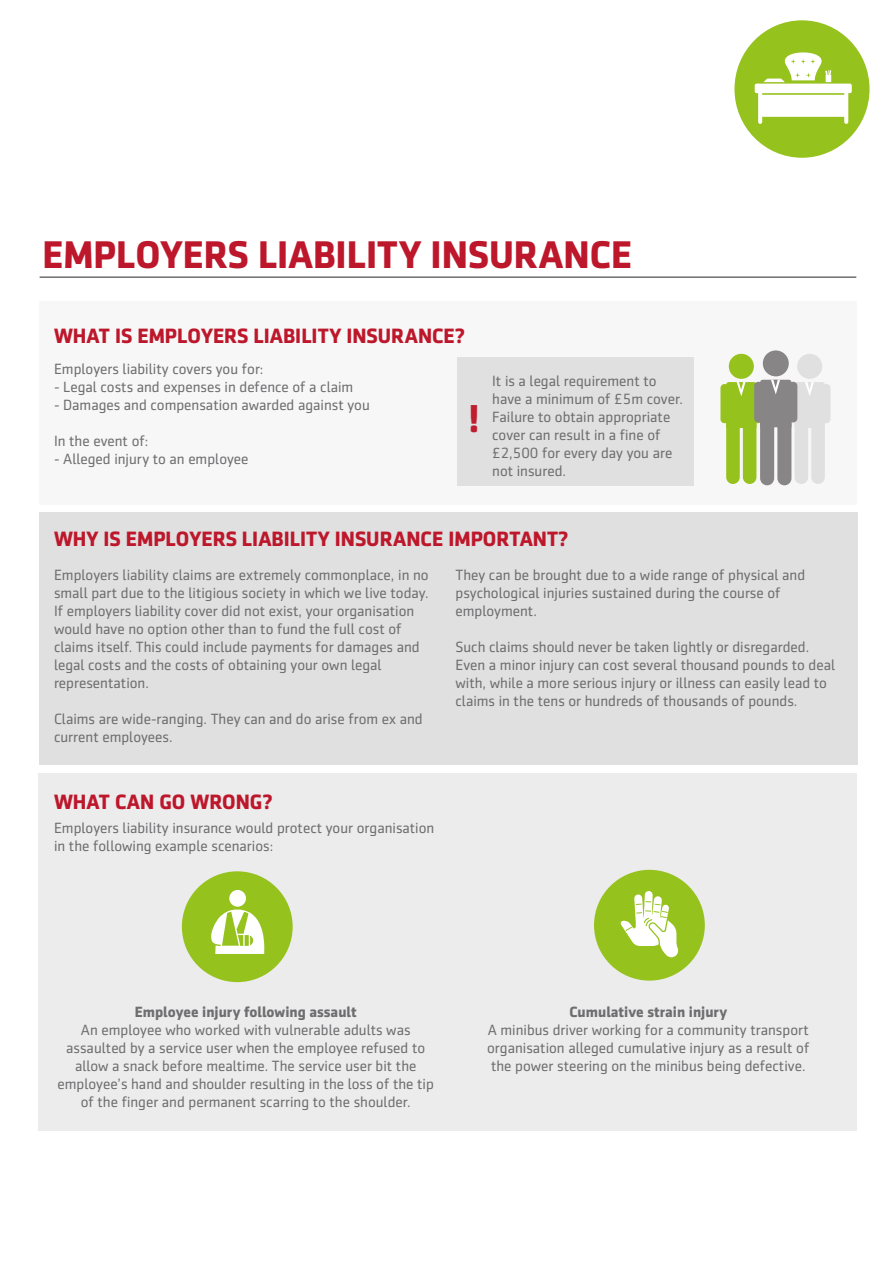
<style>
.page{position:relative;width:893px;height:1263px;background:#fff}
.page>*{position:absolute;margin:0;border:0;box-sizing:border-box;transform-origin:0 0}
.t1{font:700 39.45px "Sentico Sans DT";color:#be1e2e}
.t2{font:700 39px "Sentico Sans DT";color:#bd172b}
.t3{font:700 21px "Sentico Sans DT";color:#bd172b}
.t4{font:15px/18px "Sentico Sans DT";color:#6e6d6f}
.t5{font:700 15px "Sentico Sans DT";color:#6e6d6f}
</style>
<div class="page">
<div style="left:40px;top:302px;width:817px;height:203px;background:#f7f7f7"></div>
<hr style="left:40px;top:276px;width:816px;height:2px;background:#716f71">
<div style="left:40px;top:512px;width:818px;height:252px;background:#e0e0e0"></div>
<div style="left:38px;top:773px;width:818px;height:358px;background:#ececec"></div>
<div style="left:182px;top:871px;width:111px;height:111px;background:#96c21e;border-radius:50%"></div>
<div style="left:594px;top:870px;width:111px;height:110px;background:#96c21e;border-radius:50%"></div>
<div style="left:734px;top:20px;width:135px;height:138px;background:#96c21e;border-radius:50%"></div>
<svg style="left:755px;top:52px;width:97px;height:72px"></svg>
<div style="left:458px;top:357px;width:236px;height:129px;background:#e0e0e0"></div>
<div style="left:743px;top:417px;width:13px;height:67px;background:#96c21e;border-radius:7px"></div>
<div style="left:726px;top:417px;width:14px;height:67px;background:#96c21e;border-radius:7px"></div>
<div style="left:729px;top:354px;width:25px;height:25px;background:#96c21e;border-radius:50%"></div>
<div style="left:720px;top:384px;width:9px;height:39px;background:#96c21e;border-radius:4px"></div>
<div style="left:811px;top:417px;width:14px;height:67px;background:#e0e0e0;border-radius:7px"></div>
<div style="left:795px;top:417px;width:13px;height:67px;background:#e0e0e0;border-radius:7px"></div>
<div style="left:797px;top:354px;width:25px;height:25px;background:#e0e0e0;border-radius:50%"></div>
<div style="left:822px;top:384px;width:8px;height:39px;background:#e0e0e0;border-radius:4px"></div>
<div style="left:777px;top:416px;width:14px;height:69px;background:#878586;border-radius:7px"></div>
<div style="left:760px;top:416px;width:14px;height:69px;background:#878586;border-radius:7px"></div>
<div style="left:763px;top:350px;width:26px;height:26px;background:#878586;border-radius:50%"></div>
<svg style="left:726px;top:380px;width:99px;height:48px"></svg>
<svg style="left:620px;top:891px;width:59px;height:66px"></svg>
<div style="left:229px;top:890px;width:17px;height:17px;background:#fff;border-radius:50%"></div>
<svg style="left:211px;top:909px;width:53px;height:45px"></svg>
<h2 class="t2" style="left:42px;top:232px;width:591px">EMPLOYERS LIABILITY INSURANCE</h2>
<h3 class="t3" style="left:54px;top:324px;width:413px">WHAT IS EMPLOYERS LIABILITY INSURANCE?</h3>
<p class="t4" style="left:54px;top:360px;width:211px">Employers liability covers you for:</p>
<p class="t4" style="left:54px;top:378px;width:301px">- Legal costs and expenses in defence of a claim</p>
<p class="t4" style="left:54px;top:396px;width:317px">- Damages and compensation awarded against you</p>
<p class="t4" style="left:54px;top:432px;width:96px">In the event of:</p>
<p class="t4" style="left:54px;top:450px;width:196px">- Alleged injury to an employee</p>
<h1 class="t1" style="left:468px;top:396px;width:13px">!</h1>
<p class="t4" style="left:492px;top:372px;width:192px">It is a legal requirement to have a minimum of £5m cover.<br>Failure to obtain appropriate cover can result in a fine of £2,500 for every day you are not insured.</p>
<h3 class="t3" style="left:54px;top:527px;width:516px">WHY IS EMPLOYERS LIABILITY INSURANCE IMPORTANT?</h3>
<p class="t4" style="left:54px;top:566px;width:376px">Employers liability claims are extremely commonplace, in no small part due to the litigious society in which we live today.<br>If employers liability cover did not exist, your organisation would have no option other than to fund the full cost of claims itself. This could include payments for damages and legal costs and the costs of obtaining your own legal representation.</p>
<p class="t4" style="left:54px;top:710px;width:370px">Claims are wide-ranging. They can and do arise from ex and current employees.</p>
<p class="t4" style="left:455px;top:566px;width:351px">They can be brought due to a wide range of physical and psychological injuries sustained during the course of employment.</p>
<p class="t4" style="left:455px;top:638px;width:381px">Such claims should never be taken lightly or disregarded.<br>Even a minor injury can cost several thousand pounds to deal with, while a more serious injury or illness can easily lead to claims in the tens or hundreds of thousands of pounds.</p>
<h3 class="t3" style="left:54px;top:789px;width:220px">WHAT CAN GO WRONG?</h3>
<p class="t4" style="left:54px;top:819px;width:382px">Employers liability insurance would protect your organisation in the following example scenarios:</p>
<p class="t5" style="left:135px;top:1003px;width:224px">Employee injury following assault</p>
<p class="t4" style="left:57px;top:1021px;width:378px;text-align:center">An employee who worked with vulnerable adults was assaulted by a service user when the employee refused to allow a snack before mealtime. The service user bit the employee’s hand and shoulder resulting in the loss of the tip of the finger and permanent scarring to the shoulder.</p>
<p class="t5" style="left:569px;top:1003px;width:159px">Cumulative strain injury</p>
<p class="t4" style="left:487px;top:1021px;width:324px;text-align:justify">A minibus driver working for a community transport organisation alleged cumulative injury as a result of the power steering on the minibus being defective.</p>
</div>
